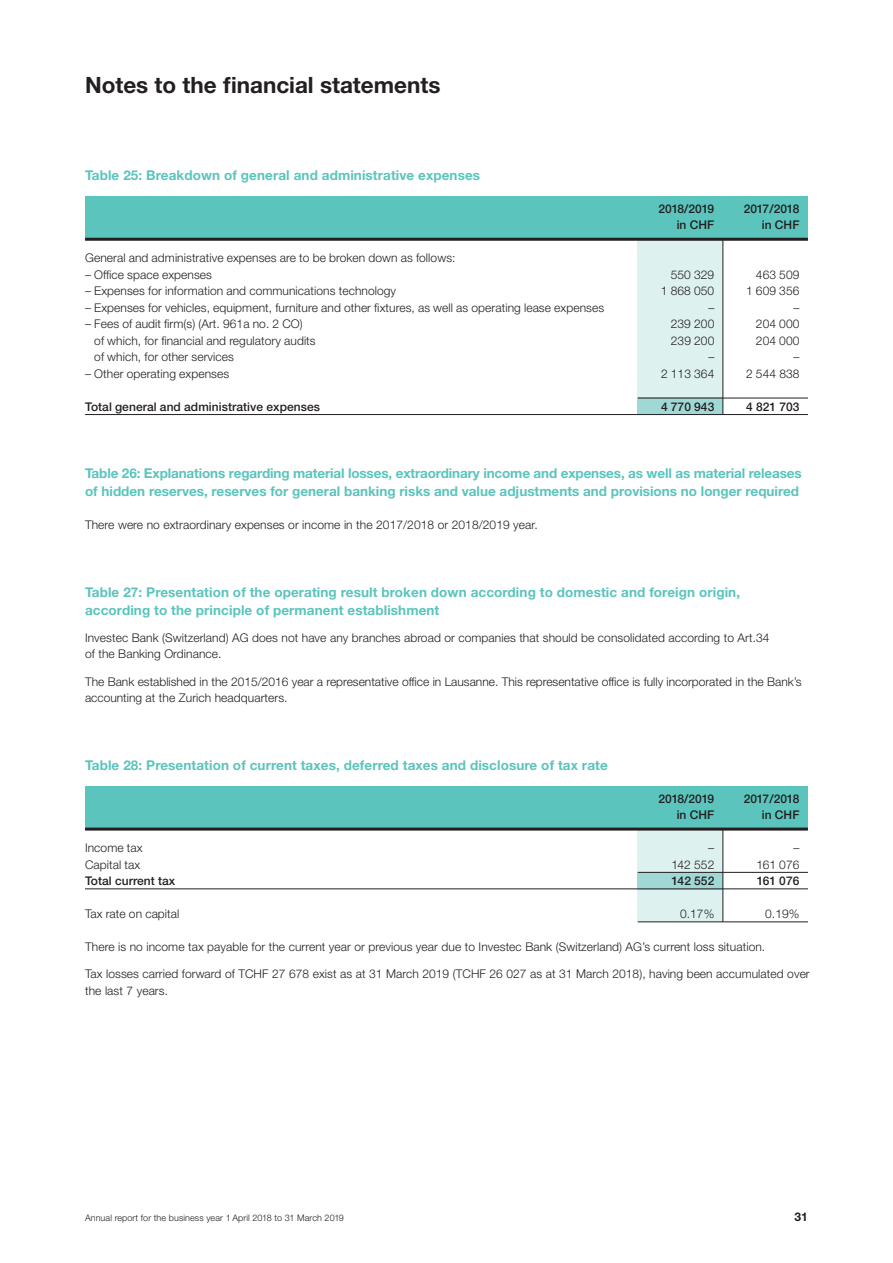
<style>
.page{position:relative;width:893px;height:1263px;background:#fff}
.page>*{position:absolute;margin:0;border:0;box-sizing:border-box;transform-origin:0 0}
.t1{font:700 22.5px "Helvetica Neue LT Std";color:#231f20}
.t2{font:700 13.5px/18px "Helvetica Neue LT Std";letter-spacing:.005em;color:#5ac4bd}
.t3{font:300 12px/16.5px "Helvetica Neue LT Std";letter-spacing:.005em;color:#231f20}
.t4{font:500 12px "Helvetica Neue LT Std";letter-spacing:.005em;color:#231f20}
.t5{font:500 12px "Helvetica Neue LT Std";letter-spacing:-.015em;color:#231f20}
.t6{font:700 12px "Helvetica Neue LT Std";color:#231f20}
.t7{font:300 9px "Helvetica Neue LT Std";letter-spacing:.01em;color:#231f20}
</style>
<div class="page">
<div style="left:85px;top:196px;width:723px;height:42px;background:#5ac4bd"></div>
<div style="left:85px;top:786px;width:723px;height:42px;background:#5ac4bd"></div>
<div style="left:638px;top:240px;width:85px;height:175px;background:#ddf1ef"></div>
<div style="left:638px;top:398px;width:85px;height:17px;background:#a0d8d6"></div>
<hr style="left:723px;top:240px;width:1px;height:175px;background:#231f20">
<div style="left:638px;top:828px;width:85px;height:94px;background:#ddf1ef"></div>
<div style="left:638px;top:872px;width:85px;height:17px;background:#a0d8d6"></div>
<hr style="left:723px;top:828px;width:1px;height:94px;background:#231f20">
<hr style="left:85px;top:238px;width:723px;height:3px;background:#231f20">
<hr style="left:638px;top:398px;width:170px;height:1px;background:#231f20">
<hr style="left:85px;top:414px;width:723px;height:1px;background:#231f20">
<hr style="left:85px;top:827px;width:723px;height:3px;background:#231f20">
<hr style="left:638px;top:872px;width:170px;height:1px;background:#231f20">
<hr style="left:85px;top:888px;width:723px;height:1px;background:#231f20">
<hr style="left:638px;top:921px;width:170px;height:1px;background:#231f20">
<h1 class="t1" style="left:85px;top:71px;width:357px">Notes to the financial statements</h1>
<p class="t2" style="left:85px;top:166px;width:397px">Table 25: Breakdown of general and administrative expenses</p>
<p class="t5" style="left:658px;top:201px;width:57px">2018/2019</p>
<p class="t5" style="left:744px;top:201px;width:57px">2017/2018</p>
<p class="t4" style="left:677px;top:218px;width:39px">in CHF</p>
<p class="t4" style="left:762px;top:218px;width:39px">in CHF</p>
<p class="t3" style="left:85px;top:249px;width:372px">General and administrative expenses are to be broken down as follows:</p>
<p class="t3" style="left:85px;top:266px;width:129px">– Office space expenses</p>
<p class="t3" style="left:671px;top:266px;width:45px">550 329</p>
<p class="t3" style="left:756px;top:266px;width:45px">463 509</p>
<p class="t3" style="left:85px;top:282px;width:313px">– Expenses for information and communications technology</p>
<p class="t3" style="left:661px;top:282px;width:55px">1 868 050</p>
<p class="t3" style="left:746px;top:282px;width:55px">1 609 356</p>
<p class="t3" style="left:85px;top:299px;width:521px">– Expenses for vehicles, equipment, furniture and other fixtures, as well as operating lease expenses</p>
<p class="t3" style="left:708px;top:299px;width:7px">–</p>
<p class="t3" style="left:793px;top:299px;width:7px">–</p>
<p class="t3" style="left:85px;top:315px;width:219px">– Fees of audit firm(s) (Art. 961a no. 2 CO)</p>
<p class="t3" style="left:671px;top:315px;width:45px">239 200</p>
<p class="t3" style="left:756px;top:315px;width:45px">204 000</p>
<p class="t3" style="left:94px;top:332px;width:223px">of which, for financial and regulatory audits</p>
<p class="t3" style="left:671px;top:332px;width:45px">239 200</p>
<p class="t3" style="left:756px;top:332px;width:45px">204 000</p>
<p class="t3" style="left:94px;top:348px;width:141px">of which, for other services</p>
<p class="t3" style="left:708px;top:348px;width:7px">–</p>
<p class="t3" style="left:793px;top:348px;width:7px">–</p>
<p class="t3" style="left:85px;top:365px;width:146px">– Other operating expenses</p>
<p class="t3" style="left:661px;top:365px;width:55px">2 113 364</p>
<p class="t3" style="left:746px;top:365px;width:55px">2 544 838</p>
<p class="t4" style="left:85px;top:399px;width:237px">Total general and administrative expenses</p>
<p class="t4" style="left:661px;top:399px;width:55px">4 770 943</p>
<p class="t4" style="left:746px;top:399px;width:55px">4 821 703</p>
<p class="t2" style="left:85px;top:464px;width:718px">Table 26: Explanations regarding material losses, extraordinary income and expenses, as well as material releases of hidden reserves, reserves for general banking risks and value adjustments and provisions no longer required</p>
<p class="t3" style="left:85px;top:516px;width:454px">There were no extraordinary expenses or income in the 2017/2018 or 2018/2019 year.</p>
<p class="t2" style="left:85px;top:583px;width:657px">Table 27: Presentation of the operating result broken down according to domestic and foreign origin, according to the principle of permanent establishment</p>
<p class="t3" style="left:85px;top:629px;width:686px">Investec Bank (Switzerland) AG does not have any branches abroad or companies that should be consolidated according to Art.34 of the Banking Ordinance.</p>
<p class="t3" style="left:85px;top:673px;width:718px">The Bank established in the 2015/2016 year a representative office in Lausanne. This representative office is fully incorporated in the Bank’s accounting at the Zurich headquarters.</p>
<p class="t2" style="left:85px;top:755px;width:524px">Table 28: Presentation of current taxes, deferred taxes and disclosure of tax rate</p>
<p class="t5" style="left:658px;top:791px;width:57px">2018/2019</p>
<p class="t5" style="left:744px;top:791px;width:57px">2017/2018</p>
<p class="t4" style="left:677px;top:808px;width:39px">in CHF</p>
<p class="t4" style="left:762px;top:808px;width:39px">in CHF</p>
<p class="t3" style="left:85px;top:839px;width:59px">Income tax</p>
<p class="t3" style="left:708px;top:839px;width:7px">–</p>
<p class="t3" style="left:793px;top:839px;width:7px">–</p>
<p class="t3" style="left:85px;top:856px;width:57px">Capital tax</p>
<p class="t3" style="left:672px;top:856px;width:44px">142 552</p>
<p class="t3" style="left:757px;top:856px;width:44px">161 076</p>
<p class="t4" style="left:85px;top:874px;width:92px">Total current tax</p>
<p class="t4" style="left:672px;top:874px;width:44px">142 552</p>
<p class="t4" style="left:757px;top:874px;width:44px">161 076</p>
<p class="t3" style="left:85px;top:905px;width:96px">Tax rate on capital</p>
<p class="t3" style="left:680px;top:905px;width:36px">0.17%</p>
<p class="t3" style="left:765px;top:905px;width:36px">0.19%</p>
<p class="t3" style="left:85px;top:938px;width:682px">There is no income tax payable for the current year or previous year due to Investec Bank (Switzerland) AG’s current loss situation.</p>
<p class="t3" style="left:85px;top:965px;width:726px">Tax losses carried forward of TCHF 27 678 exist as at 31 March 2019 (TCHF 26 027 as at 31 March 2018), having been accumulated over the last 7 years.</p>
<p class="t7" style="left:85px;top:1212px;width:260px">Annual report for the business year 1 April 2018 to 31 March 2019</p>
<p class="t6" style="left:795px;top:1209px;width:15px">31</p>
</div>
